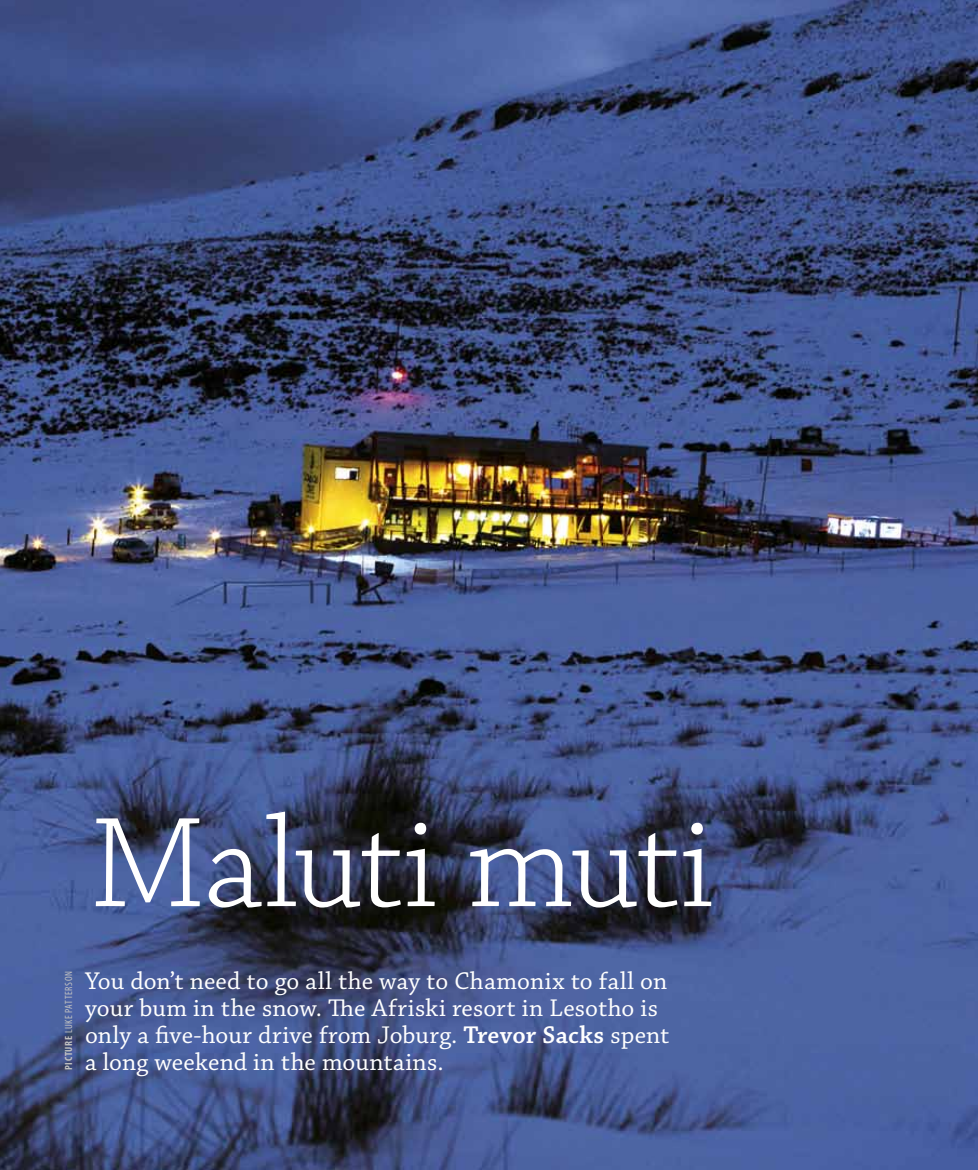
<style>
.page{position:relative;width:978px;height:1170px;background:#fff}
.page>*{position:absolute;margin:0;border:0;box-sizing:border-box;transform-origin:0 0}
.t1{font:300 135px "Chaparral Pro";letter-spacing:-.025em;color:#fff}
.t2{font:25.5px/27px "Chaparral Pro";letter-spacing:.005em;color:#fff}
.t3{font:condensed 10.5px "Myriad Pro";letter-spacing:.06em;color:#c1c1c1}
.s1{font-weight:700}
.s2{font-weight:600}
</style>
<div class="page">
<img style="left:0;top:0;width:978px;height:1169px">
<h1 class="t1" style="left:89px;top:790px;width:626px">Maluti muti</h1>
<p class="t3" style="left:62px;top:1070px;width:100px;rotate:-90deg"><span class="s1">PICTURE</span> LUKE PATTERSON</p>
<p class="t2" style="left:85px;top:968px;width:586px">You don’t need to go all the way to Chamonix to fall on your bum in the snow. The Afriski resort in Lesotho is only a five-hour drive from Joburg. <span class="s2">Trevor Sacks</span> spent a long weekend in the mountains.</p>
</div>
